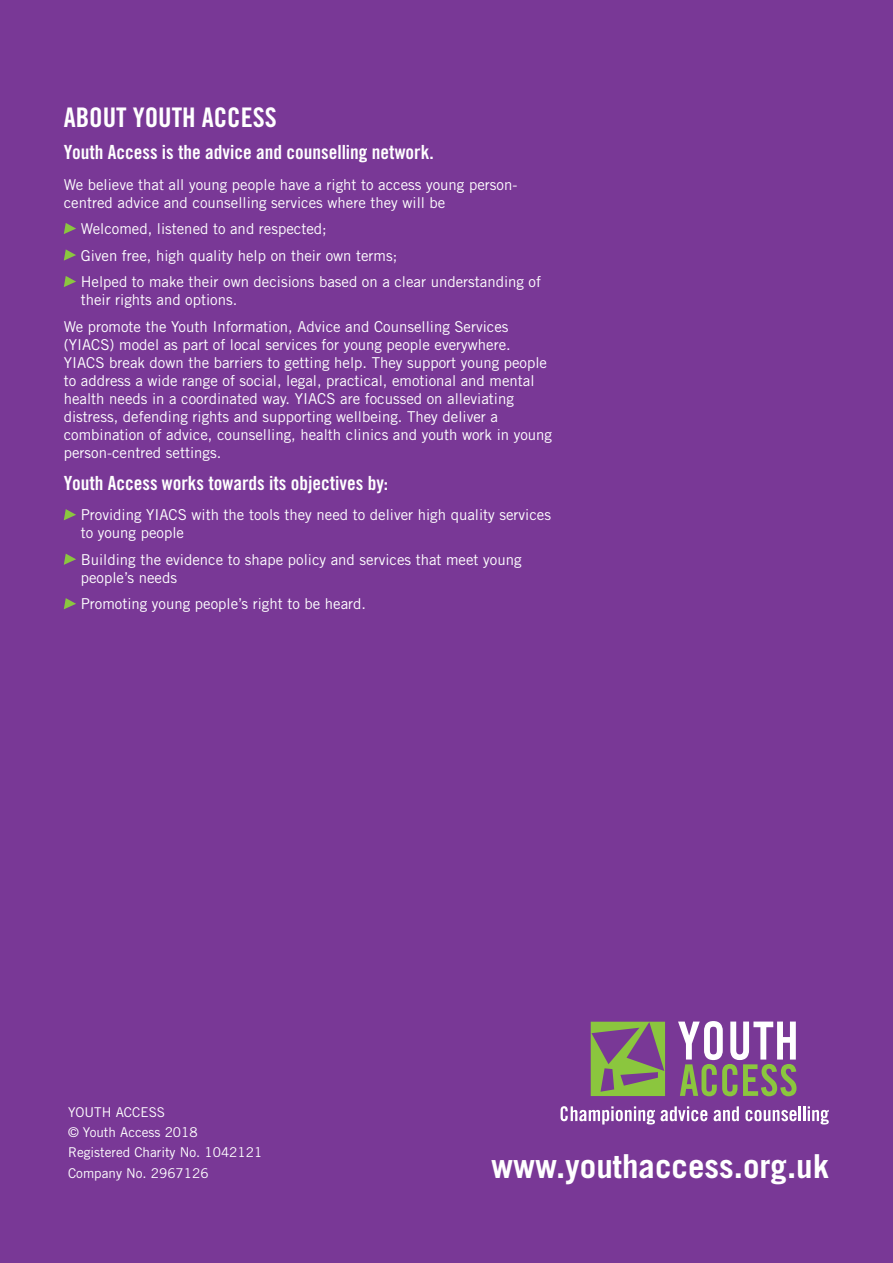
<style>
.page{position:relative;width:893px;height:1263px;background:#793896}
.page>*{position:absolute;margin:0;border:0;box-sizing:border-box;transform-origin:0 0}
.t1{font:700 33px "Trade Gothic LT Std";color:#fff}
.Paragraph_header_-_p{font:27px "Trade Gothic Bold Cond Twenty";color:#fff}
.Bolder_paragraph_int{font:19.5px "Trade Gothic Bold Cond Twenty";color:#fff}
.Body_copy{font:15px/18px "Trade Gothic";color:#fff}
.t2{font:13.5px "Trade Gothic";color:#fff}
</style>
<div class="page">
<svg style="left:64px;top:223px;width:12px;height:11px"></svg>
<svg style="left:64px;top:249px;width:12px;height:12px"></svg>
<svg style="left:64px;top:276px;width:12px;height:11px"></svg>
<svg style="left:64px;top:509px;width:12px;height:11px"></svg>
<svg style="left:64px;top:554px;width:12px;height:11px"></svg>
<svg style="left:64px;top:598px;width:12px;height:11px"></svg>
<svg style="left:678px;top:1021px;width:118px;height:75px"></svg>
<svg style="left:591px;top:1022px;width:74px;height:74px"></svg>
<svg style="left:561px;top:1106px;width:146px;height:18px"></svg>
<svg style="left:714px;top:1106px;width:25px;height:15px"></svg>
<svg style="left:745px;top:1106px;width:84px;height:18px"></svg>
<p class="Paragraph_header_-_p" style="left:64px;top:101px;width:214px">ABOUT YOUTH ACCESS</p>
<p class="Bolder_paragraph_int" style="left:64px;top:140px;width:371px">Youth Access is the advice and counselling network.</p>
<p class="Body_copy" style="left:64px;top:175px;width:455px">We believe that all young people have a right to access young person&shy;centred advice and counselling services where they will be</p>
<p class="Body_copy" style="left:81px;top:220px;width:248px">Welcomed, listened to and respected;</p>
<p class="Body_copy" style="left:81px;top:246px;width:318px">Given free, high quality help on their own terms;</p>
<p class="Body_copy" style="left:81px;top:273px;width:462px">Helped to make their own decisions based on a clear understanding of their rights and options.</p>
<p class="Body_copy" style="left:64px;top:317px;width:490px">We promote the Youth Information, Advice and Counselling Services (YIACS) model as part of local services for young people everywhere.<br>YIACS break down the barriers to getting help. They support young people to address a wide range of social, legal, practical, emotional and mental health needs in a coordinated way. YIACS are focussed on alleviating distress, defending rights and supporting wellbeing. They deliver a combination of advice, counselling, health clinics and youth work in young person-centred settings.</p>
<p class="Bolder_paragraph_int" style="left:64px;top:471px;width:326px">Youth Access works towards its objectives by:</p>
<p class="Body_copy" style="left:81px;top:506px;width:472px">Providing YIACS with the tools they need to deliver high quality services to young people</p>
<p class="Body_copy" style="left:81px;top:550px;width:442px">Building the evidence to shape policy and services that meet young people’s needs</p>
<p class="Body_copy" style="left:81px;top:595px;width:287px">Promoting young people’s right to be heard.</p>
<p class="t2" style="left:68px;top:1103px;width:99px">YOUTH ACCESS</p>
<p class="t2" style="left:68px;top:1124px;width:131px">© Youth Access 2018</p>
<p class="t2" style="left:68px;top:1144px;width:196px">Registered Charity No. 1042121</p>
<p class="t2" style="left:68px;top:1165px;width:142px">Company No. 2967126</p>
<p class="t1" style="left:491px;top:1146px;width:339px">www.youthaccess.org.uk</p>
</div>
